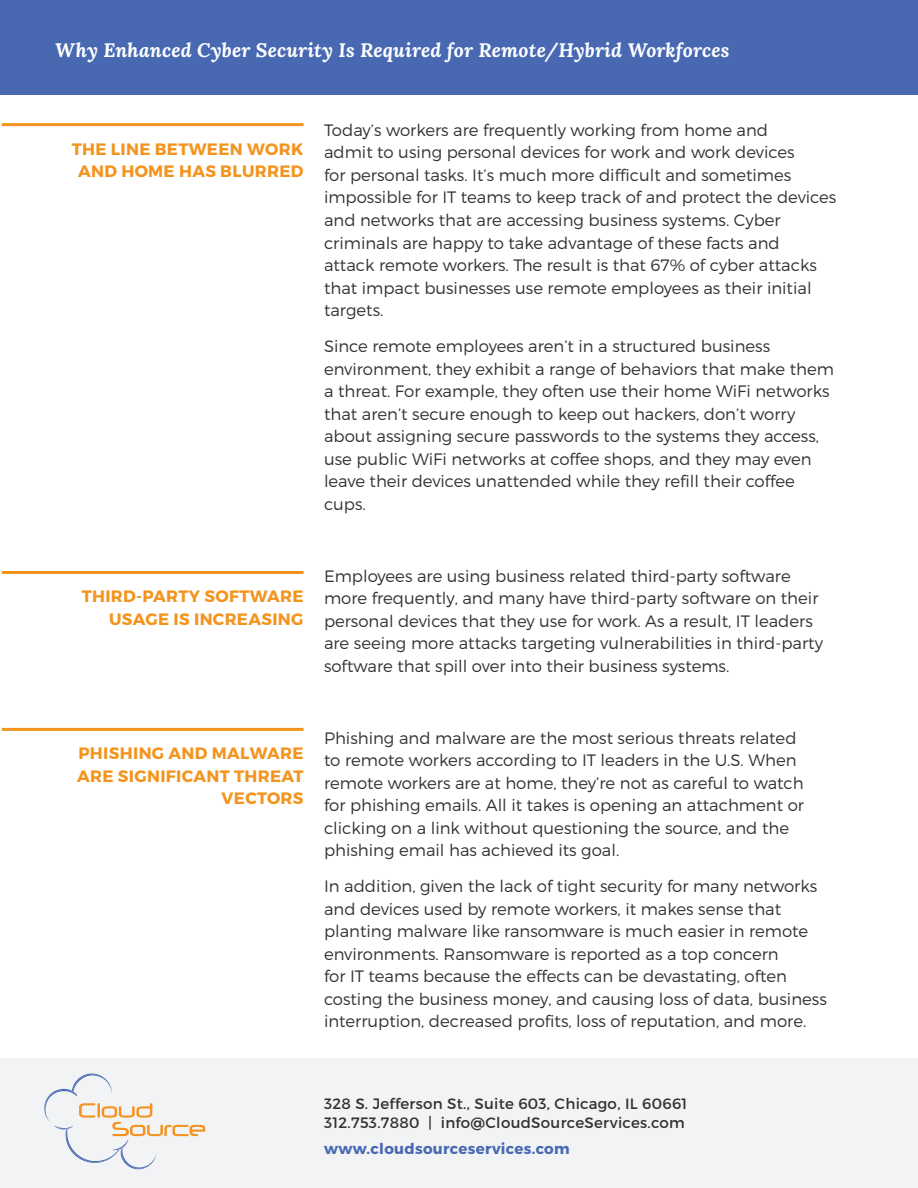
<style>
.page{position:relative;width:918px;height:1188px;background:#fff}
.page>*{position:absolute;margin:0;border:0;box-sizing:border-box;transform-origin:0 0}
.t1{font:italic 700 19.5px "Lora";letter-spacing:.01em;color:#fff}
.t2{font:300 16.5px/22.5px "Montserrat";color:#313232}
.t3{font:700 16.5px/22.5px "Montserrat";letter-spacing:.02em;color:#f3941e;text-align:right}
.t4{font:15px/19.5px "Montserrat";letter-spacing:.02em;color:#313232}
.t5{font:700 15px "Montserrat";letter-spacing:.02em;color:#4869b2}
</style>
<div class="page">
<div style="left:0;top:0;width:918px;height:94px;background:#4869b2"></div>
<div style="left:0;top:1058px;width:918px;height:130px;background:#f2f3f4"></div>
<svg style="left:44px;top:1074px;width:161px;height:95px"></svg>
<hr style="left:2px;top:123px;width:302px;height:3px;background:#f3941e">
<hr style="left:2px;top:571px;width:302px;height:3px;background:#f3941e">
<hr style="left:2px;top:728px;width:302px;height:3px;background:#f3941e">
<p class="t1" style="left:55px;top:37px;width:676px">Why Enhanced Cyber Security Is Required for Remote/Hybrid Workforces</p>
<p class="t3" style="left:72px;top:138px;width:233px;text-align:center">THE LINE BETWEEN WORK<br>AND HOME HAS BLURRED</p>
<p class="t2" style="left:324px;top:119px;width:514px">Today’s workers are frequently working from home and<br>admit to using personal devices for work and work devices<br>for personal tasks. It’s much more difficult and sometimes impossible for IT teams to keep track of and protect the devices and networks that are accessing business systems. Cyber criminals are happy to take advantage of these facts and<br>attack remote workers. The result is that 67% of cyber attacks that impact businesses use remote employees as their initial targets.</p>
<p class="t2" style="left:324px;top:335px;width:512px">Since remote employees aren’t in a structured business environment, they exhibit a range of behaviors that make them a threat. For example, they often use their home WiFi networks that aren’t secure enough to keep out hackers, don’t worry about assigning secure passwords to the systems they access, use public WiFi networks at coffee shops, and they may even leave their devices unattended while they refill their coffee cups.</p>
<p class="t3" style="left:82px;top:585px;width:223px">THIRD-PARTY SOFTWARE<br>USAGE IS INCREASING</p>
<p class="t2" style="left:324px;top:564px;width:500px">Employees are using business related third-party software more frequently, and many have third-party software on their personal devices that they use for work. As a result, IT leaders are seeing more attacks targeting vulnerabilities in third-party software that spill over into their business systems.</p>
<p class="t3" style="left:77px;top:742px;width:228px">PHISHING AND MALWARE<br>ARE SIGNIFICANT THREAT<br>VECTORS</p>
<p class="t2" style="left:324px;top:726px;width:482px">Phishing and malware are the most serious threats related to remote workers according to IT leaders in the U.S. When remote workers are at home, they’re not as careful to watch for phishing emails. All it takes is opening an attachment or clicking on a link without questioning the source, and the phishing email has achieved its goal.</p>
<p class="t2" style="left:324px;top:875px;width:504px">In addition, given the lack of tight security for many networks and devices used by remote workers, it makes sense that planting malware like ransomware is much easier in remote environments. Ransomware is reported as a top concern<br>for IT teams because the effects can be devastating, often costing the business money, and causing loss of data, business interruption, decreased profits, loss of reputation, and more.</p>
<p class="t4" style="left:324px;top:1094px;width:365px">328 S. Jefferson St., Suite 603, Chicago, IL 60661<br>312.753.7880 | info@CloudSourceServices.com</p>
<p class="t5" style="left:324px;top:1140px;width:247px">www.cloudsourceservices.com</p>
</div>
